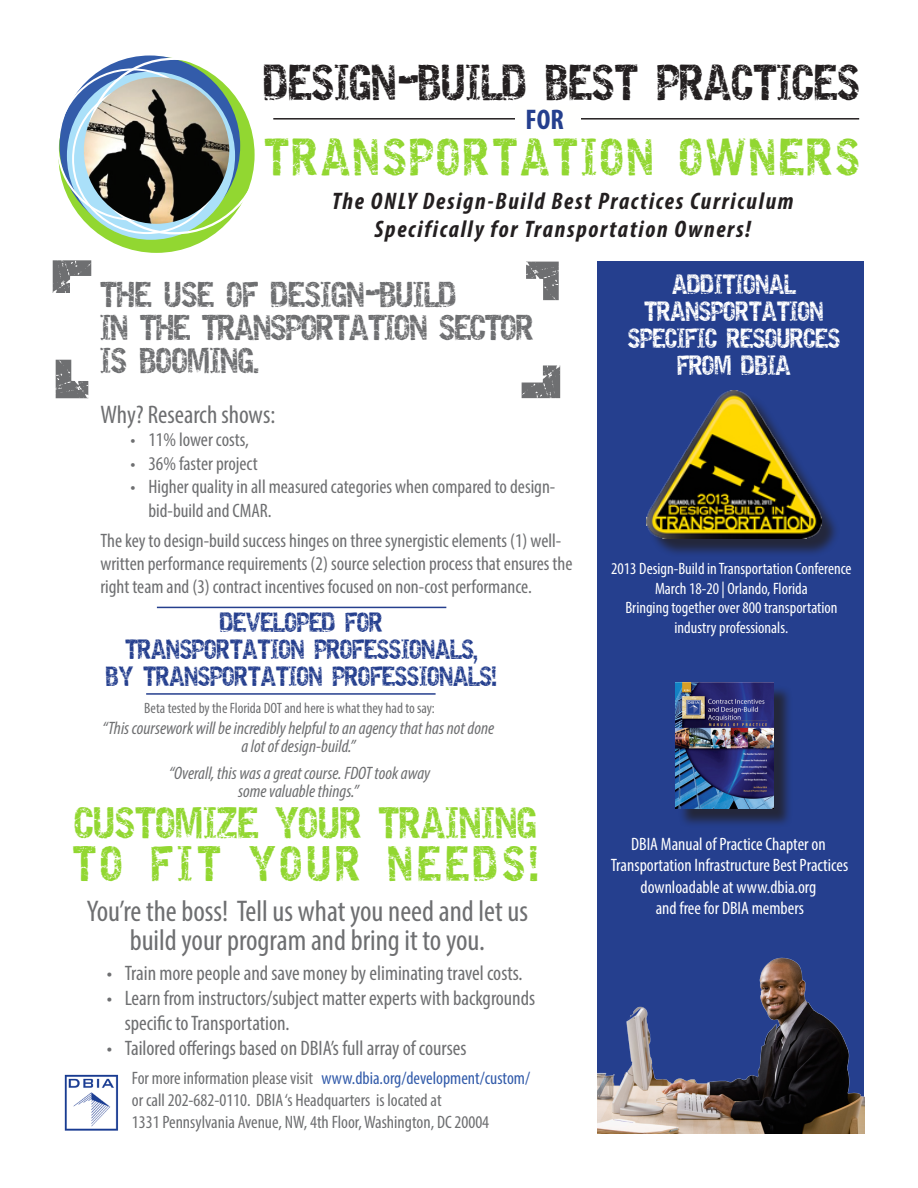
<style>
.page{position:relative;width:918px;height:1188px;background:#fff}
.page>*{position:absolute;margin:0;border:0;box-sizing:border-box;transform-origin:0 0}
.t1{font:37.05px "Destroy";letter-spacing:.11em;color:#92d731;scale:.77 1}
.t2{font:35.7px "Destroy";color:#231f20;scale:.76 1}
.t3{font:35.1px "Destroy";letter-spacing:.17em;color:#92d731;scale:.77 1}
.t4{font:31.2px "Destroy";color:#92d731;scale:.77 1}
.t5{font:condensed 30px/28.5px "Myriad Pro";color:#6e6f71;text-align:center}
.t6{font:700 condensed 28.5px "Myriad Pro";color:#253f8e}
.t7{font:condensed 25.5px "Myriad Pro";color:#6e6f71}
.t8{font:25.35px "Destroy";letter-spacing:-.035em;color:#6e6f71;scale:.77 1}
.t9{font:italic 700 condensed 24px "Myriad Pro";letter-spacing:.07em;color:#231f20}
.t10{font:condensed 21px/25.2px "Myriad Pro";color:#6e6f71}
.t11{font:condensed 19.5px/23.4px "Myriad Pro";color:#6e6f71}
.t12{font:19.5px "Destroy";letter-spacing:-.02em;color:#253f8e;scale:.77 1}
.t13{font:19.5px "Destroy";letter-spacing:-.02em;color:#fff;scale:.77 1}
.t14{font:italic condensed 18px/18px "Myriad Pro";color:#6e6f71;text-align:center}
.t15{font:condensed 18px "Myriad Pro";color:#fff}
.t16{font:condensed 18px "Myriad Pro";color:#6e6f71}
.t17{font:condensed 18px "Myriad Pro";color:#335caa}
.t18{font:condensed 16.5px "Myriad Pro";color:#fff}
.t19{font:condensed 15px "Myriad Pro";color:#6e6f71}
.s1{color:#6e6f71}
</style>
<div class="page">
<hr style="left:273px;top:118px;width:586px;height:2px;background:#231f20">
<div style="left:515px;top:105px;width:66px;height:30px;background:#fffffe"></div>
<div style="left:598px;top:261px;width:266px;height:873px;background:#253f8e"></div>
<svg style="left:526px;top:262px;width:33px;height:38px"></svg>
<svg style="left:56px;top:360px;width:32px;height:38px"></svg>
<div style="left:678px;top:685px;width:114px;height:142px;background:#231f20;opacity:.75"></div>
<img style="left:676px;top:683px;width:98px;height:126px">
<img style="left:597px;top:924px;width:268px;height:210px">
<img style="left:64px;top:1074px;width:54px;height:57px">
<hr style="left:146px;top:693px;width:290px;height:2px;background:#253f8e">
<hr style="left:157px;top:607px;width:289px;height:1px;background:#253f8e">
<div style="left:649px;top:393px;width:191px;height:164px;background:#231f20;opacity:.75"></div>
<img style="left:647px;top:391px;width:174px;height:148px">
<svg style="left:53px;top:260px;width:38px;height:33px"></svg>
<svg style="left:522px;top:365px;width:38px;height:33px"></svg>
<svg style="left:58px;top:57px;width:197px;height:196px;background:#99d842"></svg>
<svg style="left:60px;top:55px;width:180px;height:181px;background:#4d72b4"></svg>
<svg style="left:67px;top:72px;width:168px;height:168px;background:#b7e4f7"></svg>
<img style="left:84px;top:77px;width:145px;height:147px">
<p class="t2" style="left:264px;top:61px;width:786px">DESIGN-BUILD BEST PRACTICES</p>
<p class="t6" style="left:526px;top:101px;width:40px">FOR</p>
<p class="t1" style="left:265px;top:134px;width:775px">TRANSPORTATION OWNERS</p>
<p class="t9" style="left:332px;top:186px;width:463px">The ONLY Design-Build Best Practices Curriculum</p>
<p class="t9" style="left:375px;top:214px;width:378px">Specifically for Transportation Owners!</p>
<p class="t8" style="left:100px;top:278px;width:464px">THE USE OF DESIGN-BUILD</p>
<p class="t8" style="left:100px;top:311px;width:565px">IN THE TRANSPORTATION SECTOR</p>
<p class="t8" style="left:100px;top:344px;width:211px">IS BOOMING.</p>
<p class="t7" style="left:100px;top:399px;width:176px">Why? Research shows:</p>
<p class="t11" style="left:130px;top:428px;width:120px">• 11% lower costs,</p>
<p class="t11" style="left:130px;top:451px;width:129px">• 36% faster project</p>
<p class="t11" style="left:148px;top:475px;width:408px;text-indent:-18px">• Higher quality in all measured categories when compared to design&shy;bid-build and CMAR.</p>
<p class="t11" style="left:100px;top:528px;width:474px">The key to design-build success hinges on three synergistic elements (1) well&shy;written performance requirements (2) source selection process that ensures the right team and (3) contract incentives focused on non-cost performance.</p>
<p class="t12" style="left:220px;top:610px;width:213px">DEVELOPED FOR</p>
<p class="t12" style="left:125px;top:637px;width:459px">TRANSPORTATION PROFESSIONALS,</p>
<p class="t12" style="left:106px;top:664px;width:509px">BY TRANSPORTATION PROFESSIONALS!</p>
<p class="t19" style="left:144px;top:699px;width:292px">Beta tested by the Florida DOT and here is what they had to say:</p>
<p class="t14" style="left:102px;top:719px;width:393px">“This coursework will be incredibly helpful to an agency that has not done a lot of design-build.”</p>
<p class="t14" style="left:169px;top:764px;width:263px">“Overall, this was a great course. FDOT took away</p>
<p class="t14" style="left:238px;top:782px;width:122px">some valuable things.”</p>
<p class="t4" style="left:75px;top:803px;width:602px">CUSTOMIZE YOUR TRAINING</p>
<p class="t3" style="left:73px;top:841px;width:607px">TO FIT YOUR NEEDS!</p>
<p class="t5" style="left:87px;top:897px;width:443px">You’re the boss! Tell us what you need and let us build your program and bring it to you.</p>
<p class="t10" style="left:107px;top:960px;width:417px">• Train more people and save money by eliminating travel costs.</p>
<p class="t10" style="left:125px;top:985px;width:412px;text-indent:-18px">• Learn from instructors/subject matter experts with backgrounds specific to Transportation.</p>
<p class="t10" style="left:107px;top:1035px;width:361px">• Tailored offerings based on DBIA’s full array of courses</p>
<p class="t17" style="left:132px;top:1068px;width:400px"><span class="s1">For more information please visit</span> www.dbia.org/development/custom/</p>
<p class="t16" style="left:132px;top:1089px;width:311px">or call 202-682-0110. DBIA ‘s Headquarters is located at</p>
<p class="t16" style="left:132px;top:1111px;width:359px">1331 Pennsylvania Avenue, NW, 4th Floor, Washington, DC 20004</p>
<p class="t13" style="left:673px;top:273px;width:162px">ADDITIONAL</p>
<p class="t13" style="left:645px;top:300px;width:235px">TRANSPORTATION</p>
<p class="t13" style="left:628px;top:327px;width:277px">SPECIFIC RESOURCES</p>
<p class="t13" style="left:678px;top:354px;width:149px">FROM DBIA</p>
<p class="t18" style="left:611px;top:558px;width:242px">2013 Design-Build in Transportation Conference</p>
<p class="t18" style="left:655px;top:578px;width:154px">March 18-20 | Orlando, Florida</p>
<p class="t18" style="left:625px;top:598px;width:214px">Bringing together over 800 transportation</p>
<p class="t18" style="left:675px;top:618px;width:115px">industry professionals.</p>
<p class="t15" style="left:631px;top:833px;width:196px">DBIA Manual of Practice Chapter on</p>
<p class="t15" style="left:611px;top:854px;width:239px">Transportation Infrastructure Best Practices</p>
<p class="t15" style="left:641px;top:876px;width:177px">downloadable at www.dbia.org</p>
<p class="t15" style="left:656px;top:897px;width:150px">and free for DBIA members</p>
</div>
